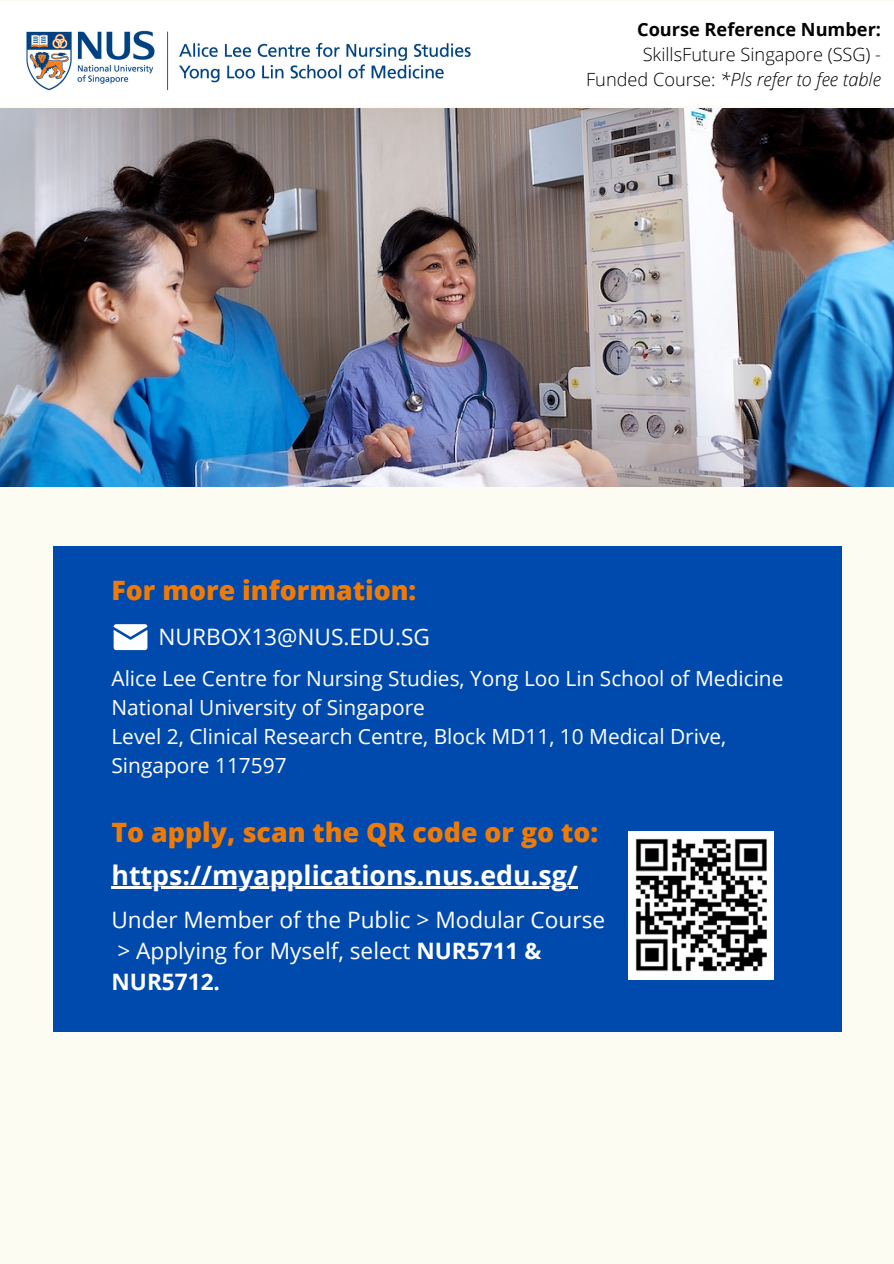
<style>
.page{position:relative;width:894px;height:1264px;background:#fff}
.page>*{position:absolute;margin:0;border:0;box-sizing:border-box;transform-origin:0 0}
.t1{font:800 26.7px "Open Sans";color:#ef7b07}
.t2{font:700 26.7px "Open Sans";color:#fff}
.t3{font:22.65px/31.3px "Open Sans";color:#fff}
.t4{font:20.85px "Open Sans";color:#fff}
.t5{font:italic 300 18.15px "Open Sans";color:#000}
.t6{font:300 18.15px "Open Sans";color:#000}
.t7{font:700 18.15px "Open Sans";color:#000}
.s1{font-style:normal}
.s2{font-weight:700}
</style>
<div class="page">
<div style="left:0;top:0;width:893px;height:1263px;background:#fdfcf3"></div>
<div style="left:0;top:1px;width:893px;height:105px;background:#fff"></div>
<img style="left:26px;top:30px;width:445px;height:61px">
<div style="left:53px;top:546px;width:788px;height:486px;background:#004aad"></div>
<img style="left:628px;top:831px;width:145px;height:148px">
<svg style="left:114px;top:624px;width:33px;height:26px"></svg>
<hr style="left:111px;top:886px;width:466px;height:3px;background:#fff">
<img style="left:0;top:108px;width:893px;height:378px">
<p class="t7" style="left:637px;top:17px;width:245px">Course Reference Number:</p>
<p class="t6" style="left:642px;top:41px;width:240px">SkillsFuture Singapore (SSG) -</p>
<p class="t5" style="left:586px;top:66px;width:296px"><span class="s1">Funded Course:</span> *Pls refer to fee table</p>
<p class="t1" style="left:111px;top:571px;width:306px">For more information:</p>
<p class="t3" style="left:158px;top:620px;width:273px">NURBOX13@NUS.EDU.SG</p>
<p class="t4" style="left:111px;top:664px;width:673px">Alice Lee Centre for Nursing Studies, Yong Loo Lin School of Medicine</p>
<p class="t4" style="left:111px;top:693px;width:315px">National University of Singapore</p>
<p class="t4" style="left:111px;top:722px;width:616px">Level 2, Clinical Research Centre, Block MD11, 10 Medical Drive,</p>
<p class="t4" style="left:111px;top:751px;width:177px">Singapore 117597</p>
<p class="t1" style="left:111px;top:813px;width:488px">To apply, scan the QR code or go to:</p>
<p class="t2" style="left:111px;top:856px;width:467px">https://myapplications.nus.edu.sg/</p>
<p class="t3" style="left:111px;top:903px;width:495px">Under Member of the Public &gt; Modular Course</p>
<p class="t3" style="left:111px;top:934px;width:431px">&gt; Applying for Myself, select <span class="s2">NUR5711 &amp;<br>NUR5712.</span></p>
</div>
